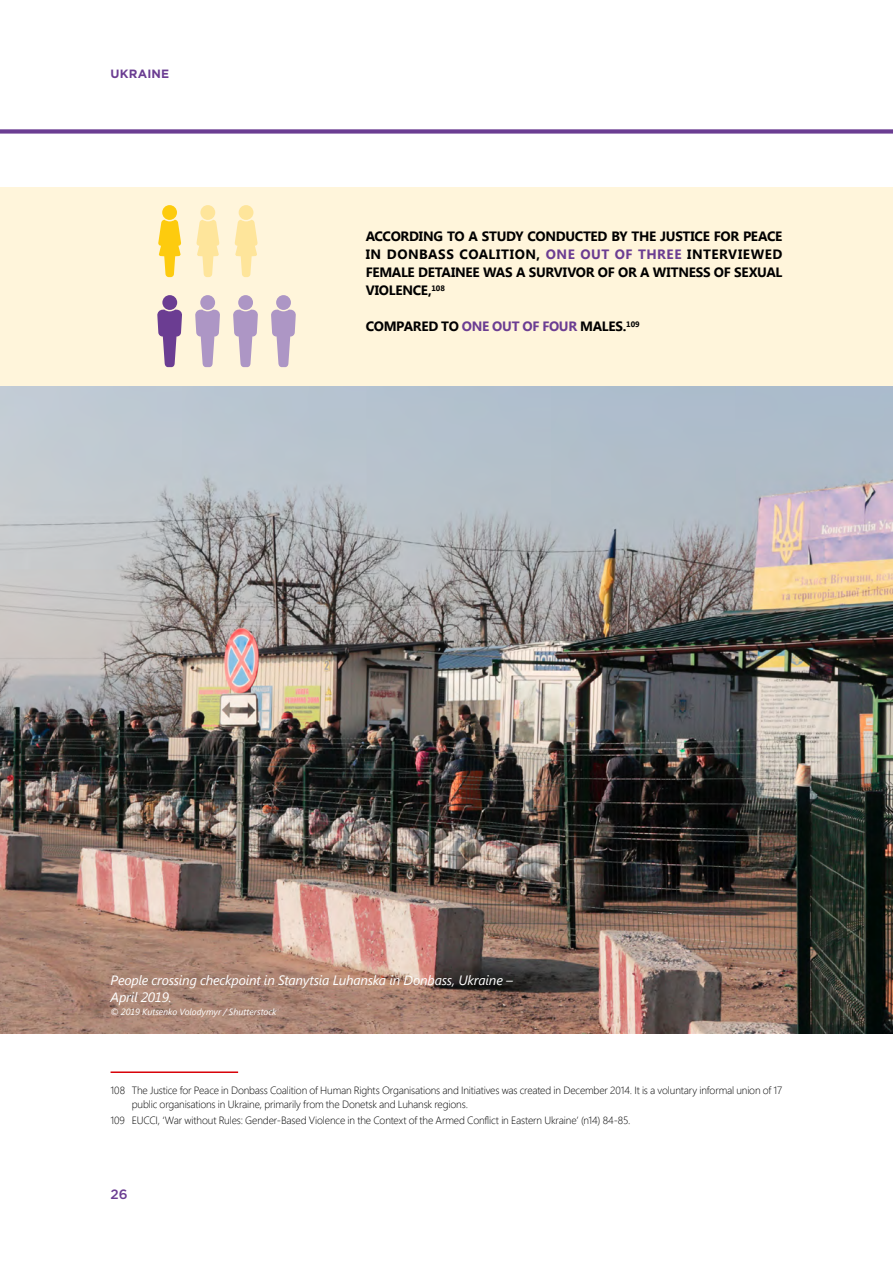
<style>
.page{position:relative;width:893px;height:1263px;background:#fff}
.page>*{position:absolute;margin:0;border:0;box-sizing:border-box;transform-origin:0 0}
.Heading_Graphs{font:700 13.5px/18px "Segoe UI";letter-spacing:-.02em;color:#000;text-align:justify}
.t1{font:italic 13.5px/16.5px "Segoe UI";letter-spacing:-.015em;color:#fff}
.t2{font:500 13.5px "Gotham";color:#6b3d92}
.t3{font:700 12px "Gotham";letter-spacing:.015em;color:#6b3d92}
.Footnote_text{font:300 10.5px/13.5px "Segoe UI";letter-spacing:-.015em;color:#000}
.t4{font:italic 9px "Segoe UI";color:#fff}
.s1{color:#6b3d92}
</style>
<div class="page">
<svg style="left:0;top:129px;width:893px;height:5px;background:#8059a2"></svg>
<img style="left:0;top:385px;width:893px;height:648px">
<div style="left:0;top:187px;width:893px;height:198px;background:#fff5db"></div>
<hr style="left:111px;top:1071px;width:127px;height:2px;background:#d80209">
<div style="left:162px;top:205px;width:15px;height:15px;background:#fdcb0e;border-radius:50%"></div>
<svg style="left:158px;top:220px;width:23px;height:57px"></svg>
<div style="left:200px;top:205px;width:15px;height:15px;background:#fee59b;border-radius:50%"></div>
<svg style="left:196px;top:220px;width:23px;height:57px"></svg>
<div style="left:239px;top:205px;width:14px;height:15px;background:#fee59b;border-radius:50%"></div>
<svg style="left:235px;top:220px;width:23px;height:57px"></svg>
<svg style="left:157px;top:310px;width:25px;height:57px"></svg>
<div style="left:162px;top:295px;width:15px;height:15px;background:#6b3d92;border-radius:50%"></div>
<svg style="left:195px;top:310px;width:25px;height:57px"></svg>
<div style="left:200px;top:295px;width:15px;height:15px;background:#ad96c5;border-radius:50%"></div>
<svg style="left:233px;top:310px;width:25px;height:57px"></svg>
<div style="left:238px;top:295px;width:15px;height:15px;background:#ad96c5;border-radius:50%"></div>
<svg style="left:271px;top:310px;width:25px;height:57px"></svg>
<div style="left:276px;top:295px;width:15px;height:15px;background:#ad96c5;border-radius:50%"></div>
<p class="t3" style="left:111px;top:65px;width:60px">UKRAINE</p>
<p class="Heading_Graphs" style="left:366px;top:227px;width:418px">ACCORDING TO A STUDY CONDUCTED BY THE JUSTICE FOR PEACE IN DONBASS COALITION, <span class="s1">ONE OUT OF THREE</span> INTERVIEWED FEMALE DETAINEE WAS A SURVIVOR OF OR A WITNESS OF SEXUAL VIOLENCE,<sup>108</sup></p>
<p class="Heading_Graphs" style="left:366px;top:317px;width:275px">COMPARED TO <span class="s1">ONE OUT OF FOUR</span> MALES.<sup>109</sup></p>
<p class="t1" style="left:111px;top:972px;width:404px">People crossing checkpoint in Stanytsia Luhanska in Donbass, Ukraine –<br>April 2019.</p>
<p class="t4" style="left:111px;top:1006px;width:168px">© 2019 Kutsenko Volodymyr / Shutterstock</p>
<p class="Footnote_text" style="left:132px;top:1083px;width:652px;text-indent:-21px">108 The Justice for Peace in Donbass Coalition of Human Rights Organisations and Initiatives was created in December 2014. It is a voluntary informal union of 17 public organisations in Ukraine, primarily from the Donetsk and Luhansk regions.</p>
<p class="Footnote_text" style="left:111px;top:1113px;width:521px">109 EUCCI, ‘War without Rules: Gender-Based Violence in the Context of the Armed Conflict in Eastern Ukraine’ (n14) 84-85.</p>
<p class="t2" style="left:111px;top:1185px;width:19px">26</p>
</div>
